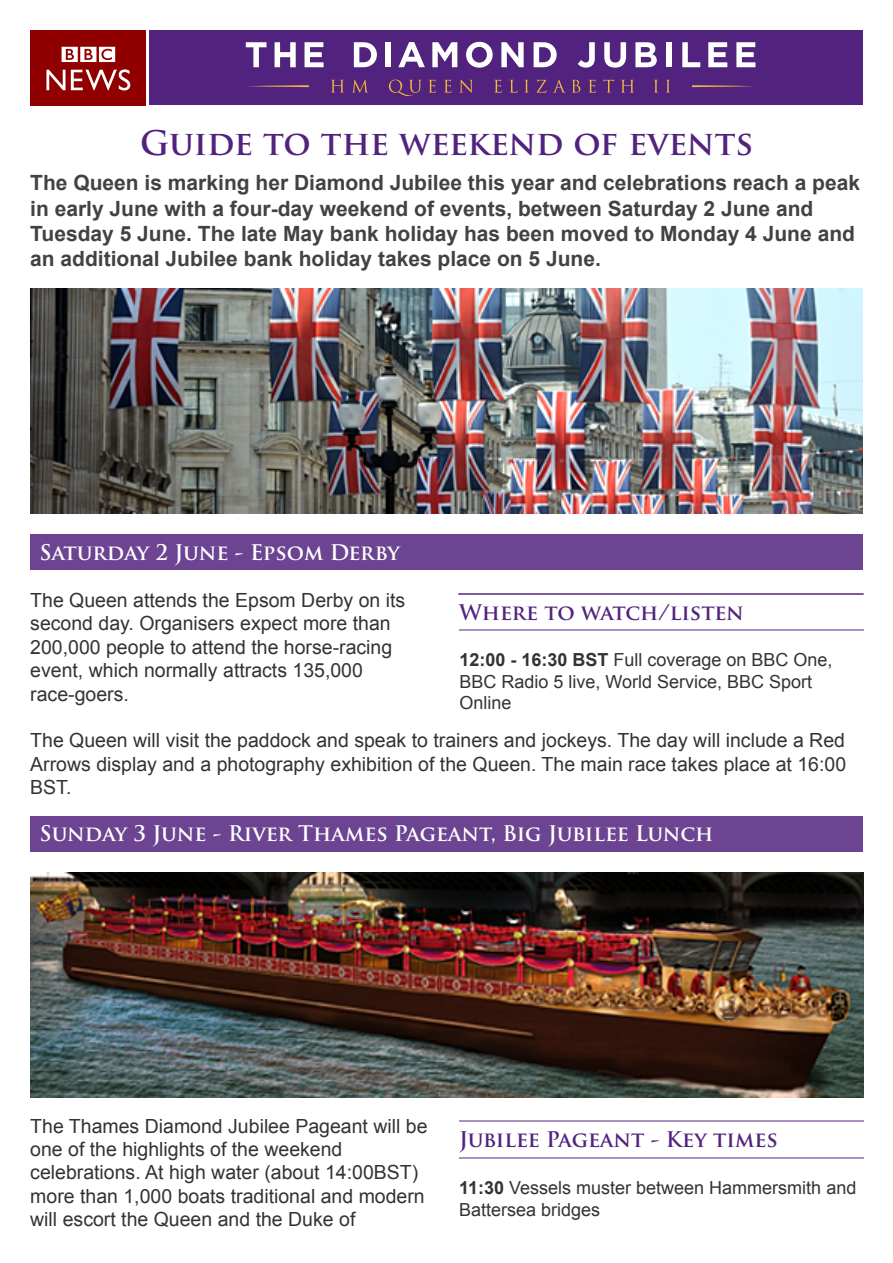
<style>
.page{position:relative;width:893px;height:1263px;background:#fff}
.page>*{position:absolute;margin:0;border:0;box-sizing:border-box;transform-origin:0 0}
.t1{font:700 33px "Trajan Pro";color:#52237e}
.t2{font:700 21px/25.2px "Arial";color:#424242}
.t3{font:700 21px "Trajan Pro";color:#fff}
.t4{font:700 21px "Trajan Pro";color:#52237e}
.t5{font:19.5px/23.4px "Arial";color:#333}
.t6{font:18px/21.6px "Arial";color:#333}
.s1{font-weight:700}
</style>
<div class="page">
<div style="left:149px;top:30px;width:714px;height:75px;background:#52237e"></div>
<div style="left:30px;top:534px;width:833px;height:36px;background:#6c4491"></div>
<div style="left:30px;top:816px;width:833px;height:36px;background:#6c4491"></div>
<hr style="left:459px;top:593px;width:404px;height:1px;background:#52237e">
<hr style="left:458px;top:593px;width:404px;height:1px;background:#52237e">
<hr style="left:459px;top:630px;width:404px;height:1px;background:#52237e">
<svg style="left:246px;top:42px;width:21px;height:25px"></svg>
<svg style="left:275px;top:42px;width:21px;height:25px"></svg>
<svg style="left:305px;top:42px;width:19px;height:25px"></svg>
<svg style="left:354px;top:42px;width:23px;height:25px"></svg>
<div style="left:386px;top:42px;width:5px;height:25px;background:#fff"></div>
<svg style="left:398px;top:42px;width:27px;height:25px"></svg>
<svg style="left:432px;top:42px;width:25px;height:25px"></svg>
<svg style="left:466px;top:42px;width:27px;height:26px"></svg>
<svg style="left:501px;top:42px;width:23px;height:25px"></svg>
<svg style="left:534px;top:42px;width:23px;height:25px"></svg>
<svg style="left:578px;top:42px;width:17px;height:26px"></svg>
<svg style="left:604px;top:42px;width:22px;height:26px"></svg>
<svg style="left:635px;top:42px;width:22px;height:25px"></svg>
<div style="left:666px;top:42px;width:6px;height:25px;background:#fff"></div>
<svg style="left:682px;top:42px;width:18px;height:25px"></svg>
<svg style="left:708px;top:42px;width:19px;height:25px"></svg>
<svg style="left:736px;top:42px;width:19px;height:25px"></svg>
<svg style="left:247px;top:85px;width:62px;height:2px"></svg>
<svg style="left:692px;top:85px;width:62px;height:2px"></svg>
<svg style="left:389px;top:80px;width:32px;height:16px"></svg>
<svg style="left:428px;top:80px;width:8px;height:13px"></svg>
<svg style="left:444px;top:80px;width:8px;height:13px"></svg>
<svg style="left:459px;top:80px;width:14px;height:13px"></svg>
<svg style="left:494px;top:80px;width:8px;height:13px"></svg>
<svg style="left:510px;top:80px;width:7px;height:13px"></svg>
<svg style="left:525px;top:80px;width:4px;height:13px"></svg>
<svg style="left:537px;top:80px;width:9px;height:13px"></svg>
<svg style="left:553px;top:80px;width:13px;height:13px"></svg>
<svg style="left:572px;top:80px;width:8px;height:13px"></svg>
<svg style="left:589px;top:80px;width:7px;height:13px"></svg>
<svg style="left:603px;top:80px;width:11px;height:13px"></svg>
<svg style="left:621px;top:80px;width:13px;height:13px"></svg>
<svg style="left:654px;top:80px;width:4px;height:13px"></svg>
<svg style="left:666px;top:80px;width:4px;height:13px"></svg>
<svg style="left:331px;top:80px;width:13px;height:13px"></svg>
<svg style="left:352px;top:80px;width:17px;height:13px"></svg>
<hr style="left:459px;top:1120px;width:404px;height:2px;background:#52237e">
<hr style="left:459px;top:1157px;width:404px;height:2px;background:#52237e">
<div style="left:31px;top:30px;width:115px;height:75px;background:#900000"></div>
<svg style="left:46px;top:69px;width:84px;height:21px"></svg>
<svg style="left:62px;top:47px;width:53px;height:15px"></svg>
<img style="left:31px;top:873px;width:832px;height:225px">
<img style="left:30px;top:288px;width:833px;height:225px">
<h1 class="t1" style="left:140px;top:122px;width:615px">Guide to the weekend of events</h1>
<p class="t2" style="left:30px;top:171px;width:831px">The Queen is marking her Diamond Jubilee this year and celebrations reach a peak in early June with a four-day weekend of events, between Saturday 2 June and Tuesday 5 June. The late May bank holiday has been moved to Monday 4 June and an additional Jubilee bank holiday takes place on 5 June.</p>
<p class="t3" style="left:40px;top:539px;width:362px">Saturday 2 June - Epsom Derby</p>
<p class="t5" style="left:30px;top:589px;width:377px">The Queen attends the Epsom Derby on its second day. Organisers expect more than 200,000 people to attend the horse-racing event, which normally attracts 135,000 race-goers.</p>
<p class="t5" style="left:30px;top:729px;width:817px;text-align:justify">The Queen will visit the paddock and speak to trainers and jockeys. The day will include a Red Arrows display and a photography exhibition of the Queen. The main race takes place at 16:00<br>BST.</p>
<p class="t4" style="left:459px;top:599px;width:286px">Where to watch/listen</p>
<p class="t6" style="left:459px;top:649px;width:375px"><span class="s1">12:00 - 16:30 BST</span> Full coverage on BBC One,<br>BBC Radio 5 live, World Service, BBC Sport<br>Online</p>
<p class="t3" style="left:40px;top:820px;width:675px">Sunday 3 June - River Thames Pageant, Big Jubilee Lunch</p>
<p class="t5" style="left:30px;top:1114px;width:399px">The Thames Diamond Jubilee Pageant will be one of the highlights of the weekend celebrations. At high water (about 14:00BST) more than 1,000 boats traditional and modern will escort the Queen and the Duke of</p>
<p class="t4" style="left:459px;top:1127px;width:320px">Jubilee Pageant - Key times</p>
<p class="t6" style="left:459px;top:1177px;width:399px"><span class="s1">11:30</span> Vessels muster between Hammersmith and<br>Battersea bridges</p>
</div>
